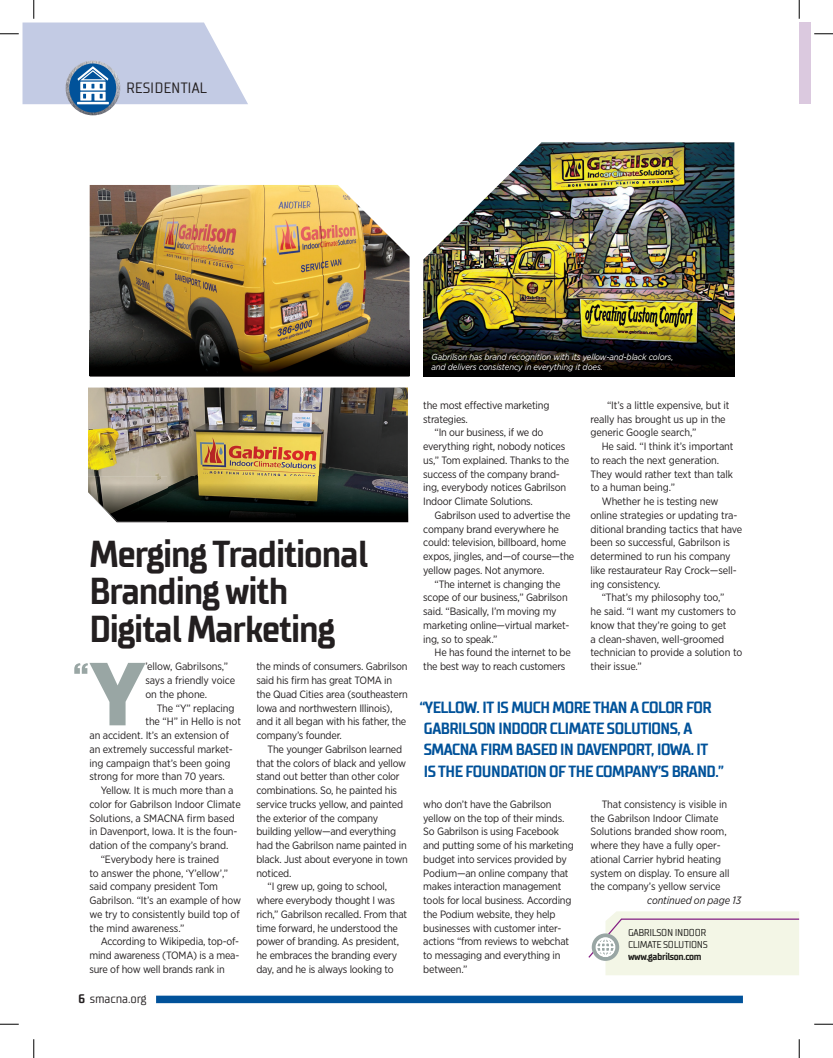
<style>
.page{position:relative;width:833px;height:1058px;background:#fff}
.page>*{position:absolute;margin:0;border:0;box-sizing:border-box;transform-origin:0 0}
.t1{font:900 89.25px "Gotham Narrow";color:#99a6a4}
.t2{font:700 37.5px/37.5px "TT Supermolot Condensed";letter-spacing:-.03em;color:#231f20}
.t3{font:700 16.25px/21.2px "TT Supermolot Condensed";letter-spacing:-.03em;color:#01529a}
.t4{font:15px "TT Supermolot Condensed";color:#231f20}
.t5{font:12.5px "TT Supermolot Condensed";letter-spacing:-.01em;color:#231f20}
.t6{font:10.62px/13.8px "Gotham Narrow";letter-spacing:-.02em;color:#231f20}
.t7{font:italic 10.62px "Gotham Narrow";letter-spacing:-.01em;color:#231f20}
.t8{font:10px/12px "TT Supermolot Condensed";letter-spacing:-.03em;color:#1e1d1a}
.t9{font:700 10px "TT Supermolot Condensed";letter-spacing:-.03em;color:#1e1d1a}
.t10{font:italic 8.75px/10px "Gotham";letter-spacing:-.02em;color:#fff;scale:.9 1}
.s1{font-weight:700}
</style>
<div class="page">
<div style="left:156px;top:995px;width:587px;height:8px;background:#01529a"></div>
<img style="left:66px;top:61px;width:54px;height:54px;border-radius:27px">
<svg style="left:69px;top:63px;width:47px;height:49px"></svg>
<div style="left:799px;top:23px;width:11px;height:81px;background:#dbc9df"></div>
<svg style="left:588px;top:911px;width:212px;height:64px"></svg>
<img style="left:423px;top:142px;width:311px;height:171px">
<img style="left:90px;top:185px;width:319px;height:145px">
<img style="left:88px;top:387px;width:320px;height:89px">
<img style="left:423px;top:313px;width:311px;height:63px">
<img style="left:90px;top:330px;width:319px;height:46px">
<img style="left:88px;top:476px;width:320px;height:46px">
<svg style="left:74px;top:663px;width:14px;height:10px"></svg>
<svg style="left:814px;top:33px;width:18px;height:2px"></svg>
<svg style="left:0;top:1023px;width:19px;height:2px"></svg>
<svg style="left:814px;top:1023px;width:18px;height:2px"></svg>
<svg style="left:0;top:0;width:248px;height:104px"></svg>
<svg style="left:33px;top:1039px;width:2px;height:19px"></svg>
<svg style="left:798px;top:0;width:2px;height:19px"></svg>
<svg style="left:798px;top:1039px;width:2px;height:19px"></svg>
<h3 class="t4" style="left:126px;top:79px;width:82px">RESIDENTIAL</h3>
<h2 class="t2" style="left:90px;top:535px;width:280px">Merging Traditional<br>Branding with<br>Digital Marketing</h2>
<h1 class="t1" style="left:90px;top:635px;width:57px">Y</h1>
<p class="t6" style="left:145px;top:659px;width:91px">’ellow, Gabrilsons,” says a friendly voice on the phone.</p>
<p class="t6" style="left:256px;top:659px;width:153px">the minds of consumers. Gabrilson said his firm has great TOMA in the Quad Cities area (southeastern<br>Iowa and northwestern Illinois), and it all began with his father, the company’s founder.</p>
<p class="t6" style="left:268px;top:742px;width:136px">The younger Gabrilson learned</p>
<p class="t6" style="left:256px;top:755px;width:151px">that the colors of black and yellow</p>
<p class="t6" style="left:256px;top:769px;width:145px">stand out better than other color</p>
<p class="t6" style="left:256px;top:783px;width:142px">combinations. So, he painted his</p>
<p class="t6" style="left:256px;top:797px;width:148px">service trucks yellow, and painted</p>
<p class="t6" style="left:256px;top:810px;width:123px">the exterior of the company</p>
<p class="t6" style="left:256px;top:824px;width:141px">building yellow—and everything</p>
<p class="t6" style="left:256px;top:838px;width:152px">had the Gabrilson name painted in</p>
<p class="t6" style="left:256px;top:852px;width:153px">black. Just about everyone in town</p>
<p class="t6" style="left:256px;top:865px;width:37px">noticed.</p>
<p class="t6" style="left:268px;top:879px;width:121px">“I grew up, going to school,</p>
<p class="t6" style="left:256px;top:893px;width:140px">where everybody thought I was</p>
<p class="t6" style="left:256px;top:907px;width:152px">rich,” Gabrilson recalled. From that</p>
<p class="t6" style="left:256px;top:920px;width:143px">time forward, he understood the</p>
<p class="t6" style="left:256px;top:934px;width:144px">power of branding. As president,</p>
<p class="t6" style="left:256px;top:948px;width:142px">he embraces the branding every</p>
<p class="t6" style="left:256px;top:962px;width:139px">day, and he is always looking to</p>
<p class="t6" style="left:157px;top:700px;width:79px">The “Y” replacing</p>
<p class="t6" style="left:145px;top:714px;width:97px">the “H” in Hello is not</p>
<p class="t6" style="left:89px;top:728px;width:141px">an accident. It’s an extension of</p>
<p class="t6" style="left:89px;top:742px;width:145px">an extremely successful market-</p>
<p class="t6" style="left:89px;top:755px;width:143px">ing campaign that’s been going</p>
<p class="t6" style="left:89px;top:769px;width:137px">strong for more than 70 years.</p>
<p class="t6" style="left:101px;top:783px;width:134px">Yellow. It is much more than a</p>
<p class="t6" style="left:89px;top:797px;width:153px">color for Gabrilson Indoor Climate</p>
<p class="t6" style="left:89px;top:810px;width:147px">Solutions, a SMACNA firm based</p>
<p class="t6" style="left:89px;top:824px;width:150px">in Davenport, Iowa. It is the foun-</p>
<p class="t6" style="left:89px;top:838px;width:141px">dation of the company’s brand.</p>
<p class="t6" style="left:101px;top:852px;width:120px">“Everybody here is trained</p>
<p class="t6" style="left:89px;top:865px;width:140px">to answer the phone, ‘Y’ellow’,”</p>
<p class="t6" style="left:89px;top:879px;width:130px">said company president Tom</p>
<p class="t6" style="left:89px;top:893px;width:153px">Gabrilson. “It’s an example of how</p>
<p class="t6" style="left:89px;top:907px;width:152px">we try to consistently build top of</p>
<p class="t6" style="left:89px;top:920px;width:97px">the mind awareness.”</p>
<p class="t6" style="left:101px;top:934px;width:140px">According to Wikipedia, top-of-</p>
<p class="t6" style="left:89px;top:948px;width:151px">mind awareness (TOMA) is a mea-</p>
<p class="t6" style="left:89px;top:962px;width:137px">sure of how well brands rank in</p>
<p class="t5" style="left:78px;top:991px;width:70px"><span class="s1">6</span> smacna.org</p>
<p class="t10" style="left:431px;top:351px;width:270px">Gabrilson has brand recognition with its yellow-and-black colors, and delivers consistency in everything it does.</p>
<p class="t6" style="left:423px;top:398px;width:128px">the most effective marketing strategies.</p>
<p class="t6" style="left:423px;top:425px;width:147px;text-indent:11px">“In our business, if we do everything right, nobody notices us,” Tom explained. Thanks to the success of the company brand&shy;ing, everybody notices Gabrilson<br>Indoor Climate Solutions.</p>
<p class="t6" style="left:423px;top:508px;width:152px;text-indent:11px">Gabrilson used to advertise the company brand everywhere he could: television, billboard, home expos, jingles, and—of course—the yellow pages. Not anymore.</p>
<p class="t6" style="left:423px;top:577px;width:147px;text-indent:11px">“The internet is changing the scope of our business,” Gabrilson said. “Basically, I’m moving my marketing online—virtual market&shy;ing, so to speak.”</p>
<p class="t6" style="left:423px;top:645px;width:149px;text-indent:11px">He has found the internet to be the best way to reach customers</p>
<p class="t6" style="left:590px;top:398px;width:141px;text-indent:17px">“It’s a little expensive, but it really has brought us up in the generic Google search,”</p>
<p class="t6" style="left:590px;top:439px;width:145px;text-indent:11px">He said. “I think it’s important to reach the next generation.<br>They would rather text than talk to a human being.”</p>
<p class="t6" style="left:601px;top:494px;width:118px">Whether he is testing new</p>
<p class="t6" style="left:590px;top:508px;width:148px">online strategies or updating tra-</p>
<p class="t6" style="left:590px;top:522px;width:153px">ditional branding tactics that have</p>
<p class="t6" style="left:590px;top:535px;width:141px">been so successful, Gabrilson is</p>
<p class="t6" style="left:590px;top:549px;width:142px">determined to run his company</p>
<p class="t6" style="left:590px;top:563px;width:148px">like restaurateur Ray Crock—sell-</p>
<p class="t6" style="left:590px;top:577px;width:72px">ing consistency.</p>
<p class="t6" style="left:601px;top:590px;width:124px">“That’s my philosophy too,”</p>
<p class="t6" style="left:590px;top:604px;width:147px">he said. “I want my customers to</p>
<p class="t6" style="left:590px;top:618px;width:137px">know that they’re going to get</p>
<p class="t6" style="left:590px;top:632px;width:135px">a clean-shaven, well-groomed</p>
<p class="t6" style="left:590px;top:645px;width:153px">technician to provide a solution to</p>
<p class="t6" style="left:590px;top:659px;width:53px">their issue.”</p>
<h3 class="t3" style="left:419px;top:696px;width:306px">“YELLOW. IT IS MUCH MORE THAN A COLOR FOR GABRILSON INDOOR CLIMATE SOLUTIONS, A SMACNA FIRM BASED IN DAVENPORT, IOWA. IT<br>IS THE FOUNDATION OF THE COMPANY’S BRAND.”</h3>
<p class="t6" style="left:423px;top:797px;width:152px">who don’t have the Gabrilson yellow on the top of their minds.<br>So Gabrilson is using Facebook and putting some of his marketing budget into services provided by<br>Podium—an online company that makes interaction management tools for local business. According the Podium website, they help businesses with customer inter&shy;actions “from reviews to webchat to messaging and everything in between.”</p>
<p class="t6" style="left:590px;top:797px;width:141px;text-indent:11px">That consistency is visible in the Gabrilson Indoor Climate<br>Solutions branded show room, where they have a fully oper&shy;ational Carrier hybrid heating system on display. To ensure all the company’s yellow service</p>
<p class="t7" style="left:647px;top:893px;width:95px">continued on page 13</p>
<p class="t8" style="left:628px;top:926px;width:81px">GABRILSON INDOOR<br>CLIMATE SOLUTIONS</p>
<p class="t9" style="left:628px;top:950px;width:75px">www.gabrilson.com</p>
</div>
